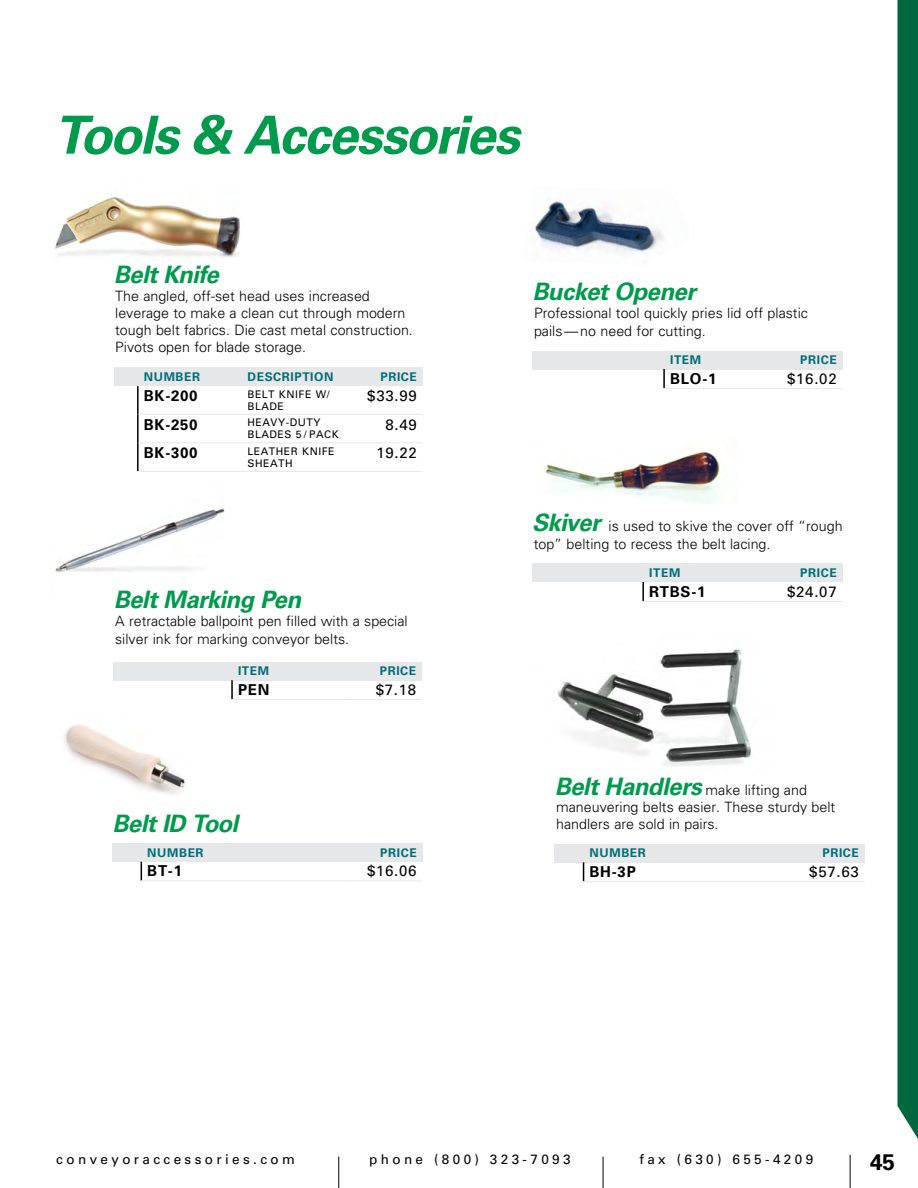
<style>
.page{position:relative;width:918px;height:1188px;background:#fff}
.page>*{position:absolute;margin:0;border:0;box-sizing:border-box;transform-origin:0 0}
.t1{font:italic 700 52.5px "Univers LT Std";letter-spacing:-.035em;color:#009a4d}
.t2{font:italic 700 24px "Univers LT Std";letter-spacing:-.025em;color:#009a4d}
.t3{font:700 22.5px "Univers LT Std";color:#000}
.t4{font:15px "Univers LT Std";letter-spacing:.05em;color:#000}
.t5{font:700 15px "Univers LT Std";letter-spacing:.05em;color:#000}
.t6{font:300 14.25px/17.1px "Univers LT Std";color:#000}
.t7{font:13.5px "Univers LT Std";letter-spacing:.25em;color:#000}
.t8{font:700 12px "Univers LT Std";letter-spacing:.05em;color:#006d79}
.t9{font:10.5px/12px "Univers LT Std";letter-spacing:.05em;color:#000}
.s1{font-weight:700;font-style:italic;font-size:24px;color:#009a4d}
</style>
<div class="page">
<img style="left:55px;top:508px;width:170px;height:64px">
<div style="left:114px;top:662px;width:308px;height:18px;background:#e6e7e8"></div>
<hr style="left:231px;top:699px;width:118px;height:1px;background:#e6e7e8">
<hr style="left:349px;top:699px;width:73px;height:1px;background:#e6e7e8">
<svg style="left:231px;top:680px;width:191px;height:19px"></svg>
<img style="left:64px;top:724px;width:121px;height:71px">
<div style="left:112px;top:843px;width:311px;height:18px;background:#e6e7e8"></div>
<hr style="left:141px;top:881px;width:205px;height:1px;background:#e6e7e8">
<hr style="left:346px;top:881px;width:77px;height:1px;background:#e6e7e8">
<svg style="left:141px;top:862px;width:281px;height:19px"></svg>
<hr style="left:141px;top:861px;width:205px;height:1px;background:#e6e7e8">
<hr style="left:346px;top:861px;width:77px;height:1px;background:#e6e7e8">
<div style="left:114px;top:368px;width:309px;height:18px;background:#e6e7e8"></div>
<hr style="left:137px;top:386px;width:2px;height:28px;background:#000">
<hr style="left:137px;top:414px;width:2px;height:29px;background:#000">
<hr style="left:137px;top:443px;width:2px;height:28px;background:#000">
<hr style="left:139px;top:414px;width:102px;height:1px;background:#e6e7e8">
<hr style="left:241px;top:414px;width:105px;height:1px;background:#e6e7e8">
<hr style="left:346px;top:414px;width:77px;height:1px;background:#e6e7e8">
<hr style="left:139px;top:442px;width:102px;height:1px;background:#e6e7e8">
<hr style="left:241px;top:442px;width:105px;height:1px;background:#e6e7e8">
<hr style="left:346px;top:442px;width:77px;height:1px;background:#e6e7e8">
<hr style="left:137px;top:471px;width:104px;height:1px;background:#e6e7e8">
<hr style="left:241px;top:471px;width:105px;height:1px;background:#e6e7e8">
<hr style="left:346px;top:471px;width:77px;height:1px;background:#e6e7e8">
<img style="left:55px;top:197px;width:185px;height:60px">
<img style="left:557px;top:649px;width:194px;height:117px">
<div style="left:555px;top:844px;width:310px;height:18px;background:#e6e7e8"></div>
<hr style="left:583px;top:881px;width:202px;height:1px;background:#e6e7e8">
<hr style="left:785px;top:881px;width:80px;height:1px;background:#e6e7e8">
<svg style="left:583px;top:862px;width:282px;height:19px"></svg>
<img style="left:545px;top:451px;width:175px;height:52px">
<div style="left:532px;top:564px;width:311px;height:18px;background:#e6e7e8"></div>
<hr style="left:642px;top:601px;width:109px;height:1px;background:#e6e7e8">
<hr style="left:751px;top:601px;width:92px;height:1px;background:#e6e7e8">
<svg style="left:642px;top:582px;width:2px;height:19px"></svg>
<img style="left:534px;top:200px;width:130px;height:53px">
<div style="left:533px;top:351px;width:310px;height:18px;background:#e6e7e8"></div>
<hr style="left:663px;top:388px;width:108px;height:1px;background:#e6e7e8">
<hr style="left:771px;top:388px;width:72px;height:1px;background:#e6e7e8">
<svg style="left:663px;top:369px;width:180px;height:19px"></svg>
<hr style="left:850px;top:1155px;width:1px;height:33px;background:#000">
<hr style="left:603px;top:1157px;width:1px;height:31px;background:#000">
<hr style="left:338px;top:1157px;width:1px;height:31px;background:#000">
<div style="left:897px;top:0;width:21px;height:1139px;background:#00673e"></div>
<h1 class="t1" style="left:54px;top:104px;width:467px">Tools &amp; Accessories</h1>
<h2 class="t2" style="left:114px;top:261px;width:107px">Belt Knife</h2>
<p class="t6" style="left:115px;top:287px;width:299px">The angled, off-set head uses increased leverage to make a clean cut through modern tough belt fabrics. Die cast metal construction.<br>Pivots open for blade storage.</p>
<p class="t8" style="left:144px;top:370px;width:58px">NUMBER</p>
<p class="t8" style="left:247px;top:370px;width:88px">DESCRIPTION</p>
<p class="t8" style="left:380px;top:370px;width:38px">PRICE</p>
<p class="t5" style="left:144px;top:387px;width:55px">BK-200</p>
<p class="t9" style="left:247px;top:388px;width:15px">Belt</p>
<p class="t9" style="left:279px;top:388px;width:15px">knife</p>
<p class="t9" style="left:316px;top:388px;width:15px">w/</p>
<p class="t9" style="left:247px;top:400px;width:8px">bla</p>
<p class="t9" style="left:269px;top:400px;width:14px">de</p>
<p class="t4" style="left:367px;top:387px;width:51px">$33.99</p>
<p class="t5" style="left:144px;top:416px;width:55px">BK-250</p>
<p class="t9" style="left:247px;top:417px;width:67px">Heavy-duty bla</p>
<p class="t9" style="left:269px;top:429px;width:45px">des 5/ pac</p>
<p class="t9" style="left:332px;top:429px;width:9px">k</p>
<p class="t5" style="left:144px;top:444px;width:55px">BK-300</p>
<p class="t9" style="left:247px;top:445px;width:15px">Leather</p>
<p class="t9" style="left:302px;top:445px;width:15px">knife</p>
<p class="t9" style="left:247px;top:457px;width:9px">sheath</p>
<p class="t4" style="left:385px;top:415px;width:33px">8.49</p>
<p class="t4" style="left:376px;top:444px;width:42px">19.22</p>
<h2 class="t2" style="left:114px;top:586px;width:189px">Belt Marking Pen</h2>
<p class="t6" style="left:115px;top:612px;width:294px;line-height:18px">A retractable ballpoint pen filled with a special silver ink for marking conveyor belts.</p>
<p class="t8" style="left:238px;top:664px;width:33px">ITEM</p>
<p class="t8" style="left:380px;top:664px;width:38px">PRICE</p>
<p class="t5" style="left:238px;top:681px;width:33px">PEN</p>
<p class="t4" style="left:376px;top:681px;width:42px">$7.18</p>
<h2 class="t2" style="left:112px;top:809px;width:127px">Belt ID Tool</h2>
<p class="t8" style="left:147px;top:845px;width:58px">NUMBER</p>
<p class="t8" style="left:380px;top:845px;width:38px">PRICE</p>
<p class="t5" style="left:147px;top:862px;width:36px">BT-1</p>
<p class="t4" style="left:367px;top:862px;width:51px">$16.06</p>
<h2 class="t2" style="left:533px;top:277px;width:165px">Bucket Opener</h2>
<p class="t6" style="left:534px;top:304px;width:275px;line-height:18px">Professional tool quickly pries lid off plastic pails—no need for cutting.</p>
<p class="t8" style="left:670px;top:353px;width:33px">ITEM</p>
<p class="t8" style="left:800px;top:353px;width:38px">PRICE</p>
<p class="t5" style="left:670px;top:370px;width:11px">BLO</p>
<p class="t5" style="left:702px;top:370px;width:16px">-1</p>
<p class="t4" style="left:787px;top:370px;width:51px">$16.02</p>
<p class="t6" style="left:532px;top:517px;width:312px;line-height:18px"><span class="s1">Skiver</span> is used to skive the cover off “rough top” belting to recess the belt lacing.</p>
<p class="t8" style="left:649px;top:566px;width:33px">ITEM</p>
<p class="t8" style="left:800px;top:566px;width:38px">PRICE</p>
<p class="t5" style="left:649px;top:583px;width:11px">RTBS</p>
<p class="t5" style="left:691px;top:583px;width:16px">-1</p>
<p class="t4" style="left:787px;top:583px;width:51px">$24.07</p>
<p class="t6" style="left:555px;top:781px;width:282px"><span class="s1">Belt Handlers</span> make lifting and maneuvering belts easier. These sturdy belt handlers are sold in pairs.</p>
<p class="t8" style="left:590px;top:846px;width:58px">NUMBER</p>
<p class="t8" style="left:823px;top:846px;width:38px">PRICE</p>
<p class="t5" style="left:590px;top:863px;width:48px">BH-3P</p>
<p class="t4" style="left:809px;top:863px;width:51px">$57.63</p>
<p class="t7" style="left:56px;top:1151px;width:240px">conveyoraccessories.com</p>
<p class="t7" style="left:369px;top:1151px;width:203px">phone (800) 323-7093</p>
<p class="t7" style="left:640px;top:1151px;width:175px">fax (630) 655-4209</p>
<h3 class="t3" style="left:870px;top:1149px;width:27px">45</h3>
</div>
